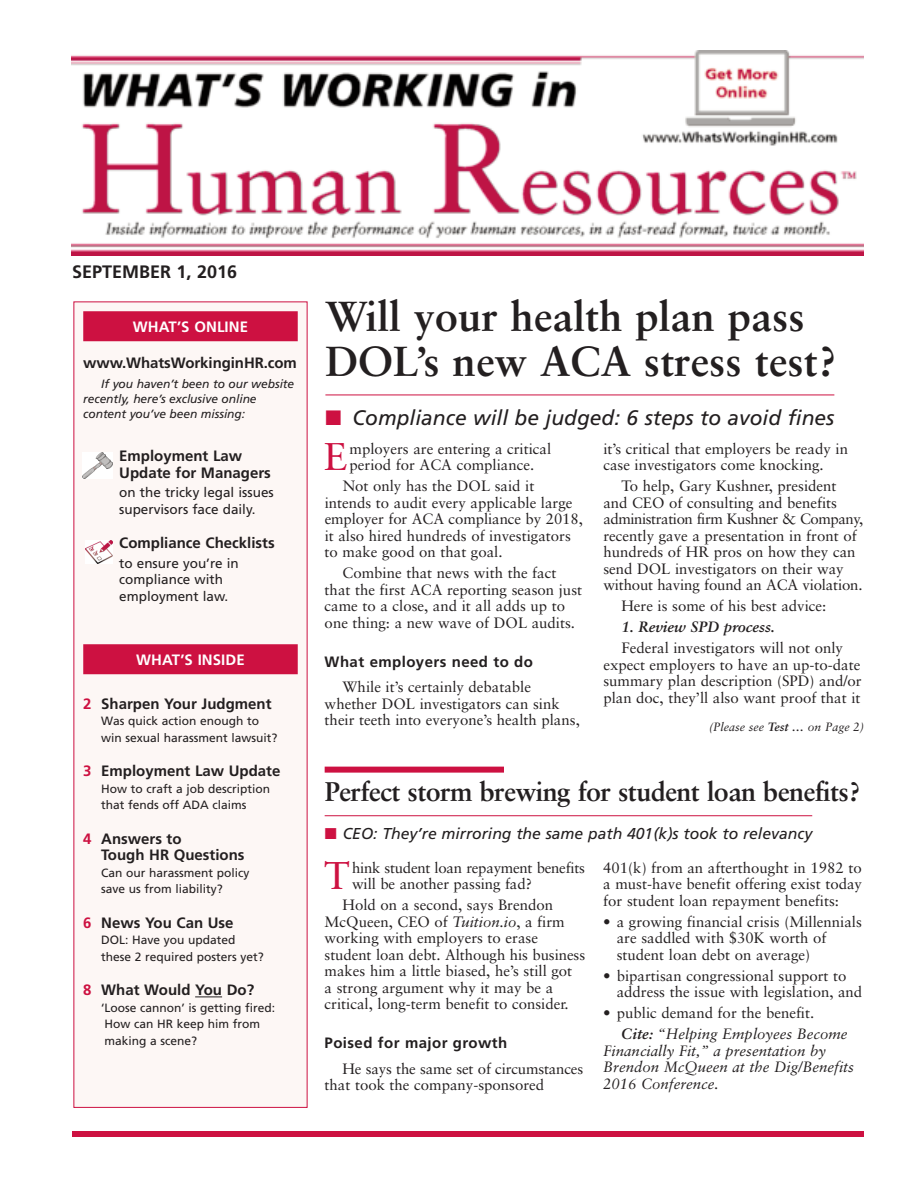
<style>
.page{position:relative;width:918px;height:1188px;background:#fff}
.page>*{position:absolute;margin:0;border:0;box-sizing:border-box;transform-origin:0 0}
.t1{font:700 42px/45px "Sabon";color:#231f20}
.t2{font:38.55px "Sabon";color:#cd1141}
.t3{font:700 27px "Sabon";letter-spacing:-.02em;color:#231f20}
.t4{font:italic 21px "Frutiger";color:#231f20}
.t5{font:700 18px "Frutiger";color:#231f20}
.t6{font:italic 15.75px "Frutiger";color:#231f20}
.t7{font:15px/16.5px "Sabon";color:#231f20}
.t8{font:700 15px/16.5px "Frutiger";color:#231f20}
.t9{font:italic 15px/16.5px "Sabon";color:#231f20}
.t10{font:700 15px "Frutiger";letter-spacing:.03em;color:#231f20}
.t11{font:700 15px "Frutiger";letter-spacing:.005em;color:#fff}
.t12{font:italic 700 15px "Sabon";color:#231f20}
.t13{font:13.5px/16.5px "Frutiger";color:#231f20}
.t14{font:12px/16.5px "Frutiger";color:#231f20}
.t15{font:italic 12px/15px "Frutiger";letter-spacing:-.005em;color:#231f20}
.t16{font:italic 12px "Sabon";color:#231f20}
.s1{color:#cd1141}
.s2{font-weight:700}
.s3{font-style:italic}
.s4{font-weight:700;font-style:italic}
</style>
<div class="page">
<img style="left:72px;top:51px;width:792px;height:205px">
<hr style="left:325px;top:395px;width:509px;height:1px;background:#cd1141">
<div style="left:325px;top:767px;width:179px;height:6px;background:#cd1141"></div>
<hr style="left:325px;top:815px;width:487px;height:1px;background:#cd1141">
<div style="left:72px;top:1131px;width:792px;height:6px;background:#cd1141"></div>
<div style="left:74px;top:302px;width:233px;height:805px;background:#fdf7f5"></div>
<div style="left:83px;top:311px;width:215px;height:30px;background:#cd1141"></div>
<div style="left:83px;top:644px;width:215px;height:30px;background:#cd1141"></div>
<svg style="left:195px;top:997px;width:27px;height:1px"></svg>
<img style="left:85px;top:540px;width:28px;height:24px">
<img style="left:83px;top:452px;width:29px;height:27px">
<p class="t5" style="left:72px;top:265px;width:167px">SEPTEMBER 1, 2016</p>
<p class="t11" style="left:133px;top:321px;width:117px">WHAT’S ONLINE</p>
<p class="t8" style="left:83px;top:356px;width:215px">www.WhatsWorkinginHR.com</p>
<p class="t15" style="left:83px;top:377px;width:212px;text-indent:18px">If you haven’t been to our website recently, here’s exclusive online content you’ve been missing:</p>
<p class="t8" style="left:119px;top:449px;width:153px">Employment Law<br>Update for Managers</p>
<p class="t13" style="left:119px;top:485px;width:156px">on the tricky legal issues supervisors face daily.</p>
<p class="t8" style="left:119px;top:536px;width:157px">Compliance Checklists</p>
<p class="t13" style="left:119px;top:556px;width:121px">to ensure you’re in compliance with employment law.</p>
<p class="t11" style="left:136px;top:654px;width:110px">WHAT’S INSIDE</p>
<p class="t8" style="left:83px;top:696px;width:190px"><span class="s1">2</span> Sharpen Your Judgment</p>
<p class="t14" style="left:101px;top:714px;width:178px">Was quick action enough to win sexual harassment lawsuit?</p>
<p class="t8" style="left:83px;top:764px;width:199px"><span class="s1">3</span> Employment Law Update</p>
<p class="t14" style="left:101px;top:781px;width:171px">How to craft a job description that fends off ADA claims</p>
<p class="t8" style="left:101px;top:831px;width:145px;text-indent:-18px"><span class="s1">4</span> Answers to<br>Tough HR Questions</p>
<p class="t14" style="left:101px;top:865px;width:150px">Can our harassment policy save us from liability?</p>
<p class="t8" style="left:83px;top:915px;width:152px"><span class="s1">6</span> News You Can Use</p>
<p class="t14" style="left:101px;top:933px;width:164px">DOL: Have you updated these 2 required posters yet?</p>
<p class="t8" style="left:83px;top:983px;width:172px"><span class="s1">8</span> What Would You Do?</p>
<p class="t14" style="left:101px;top:1000px;width:176px">‘Loose cannon’ is getting fired:<br>How can HR keep him from making a scene?</p>
<h1 class="t1" style="left:325px;top:297px;width:513px">Will your health plan pass<br>DOL’s new ACA stress test?</h1>
<h3 class="t4" style="left:325px;top:410px;width:510px"><span class="s1">■</span> Compliance will be judged: 6 steps to avoid fines</h3>
<h2 class="t2" style="left:324px;top:441px;width:25px">E</h2>
<p class="t7" style="left:350px;top:442px;width:203px">mployers are entering a critical period for ACA compliance.</p>
<p class="t7" style="left:325px;top:479px;width:260px;text-indent:18px">Not only has the DOL said it intends to audit every applicable large employer for ACA compliance by 2018, it also hired hundreds of investigators to make good on that goal.</p>
<p class="t7" style="left:325px;top:566px;width:259px;text-indent:18px">Combine that news with the fact that the first ACA reporting season just came to a close, and it all adds up to one thing: a new wave of DOL audits.</p>
<p class="t10" style="left:325px;top:656px;width:210px">What employers need to do</p>
<p class="t7" style="left:325px;top:680px;width:257px;text-indent:18px">While it’s certainly debatable whether DOL investigators can sink their teeth into everyone’s health plans,</p>
<p class="t7" style="left:603px;top:442px;width:246px">it’s critical that employers be ready in case investigators come knocking.</p>
<p class="t7" style="left:603px;top:479px;width:261px;text-indent:18px">To help, Gary Kushner, president and CEO of consulting and benefits administration firm Kushner &amp; Company, recently gave a presentation in front of hundreds of HR pros on how they can send DOL investigators on their way without having found an ACA violation.</p>
<p class="t7" style="left:621px;top:599px;width:207px">Here is some of his best advice:</p>
<p class="t12" style="left:621px;top:621px;width:155px">1. Review SPD process.</p>
<p class="t7" style="left:603px;top:641px;width:260px;text-align:center">Federal investigators will not only expect employers to have an up-to-date summary plan description (SPD) and/or plan doc, they’ll also want proof that it</p>
<p class="t16" style="left:709px;top:722px;width:156px">(Please see <span class="s2">Test …</span> on Page 2)</p>
<h3 class="t3" style="left:325px;top:780px;width:537px">Perfect storm brewing for student loan benefits?</h3>
<p class="t6" style="left:325px;top:827px;width:489px"><span class="s1">■</span> CEO: They’re mirroring the same path 401(k)s took to relevancy</p>
<h2 class="t2" style="left:324px;top:860px;width:27px">T</h2>
<p class="t7" style="left:352px;top:860px;width:234px">hink student loan repayment benefits will be another passing fad?</p>
<p class="t7" style="left:325px;top:898px;width:262px;text-indent:18px">Hold on a second, says Brendon McQueen, CEO of <span class="s3">Tuition.io</span>, a firm working with employers to erase student loan debt. Although his business makes him a little biased, he’s still got<br>a strong argument why it may be a critical, long-term benefit to consider.</p>
<p class="t10" style="left:325px;top:1037px;width:184px">Poised for major growth</p>
<p class="t7" style="left:325px;top:1061px;width:260px;text-indent:18px">He says the same set of circumstances that took the company-sponsored</p>
<p class="t7" style="left:603px;top:860px;width:260px;text-align:justify">401(k) from an afterthought in 1982 to a must-have benefit offering exist today for student loan repayment benefits:</p>
<p class="t7" style="left:617px;top:914px;width:247px;text-indent:-13px">• a growing financial crisis (Millennials are saddled with $30K worth of student loan debt on average)</p>
<p class="t7" style="left:617px;top:968px;width:247px;text-indent:-13px">• bipartisan congressional support to address the issue with legislation, and</p>
<p class="t7" style="left:621px;top:1004px;width:228px;line-height:21px;text-indent:-18px">• public demand for the benefit.<br><span class="s4">Cite:</span> <span class="s3">“Helping Employees Become</span></p>
<p class="t9" style="left:603px;top:1043px;width:252px">Financially Fit,” a presentation by<br>Brendon McQueen at the Dig/Benefits<br>2016 Conference.</p>
</div>
